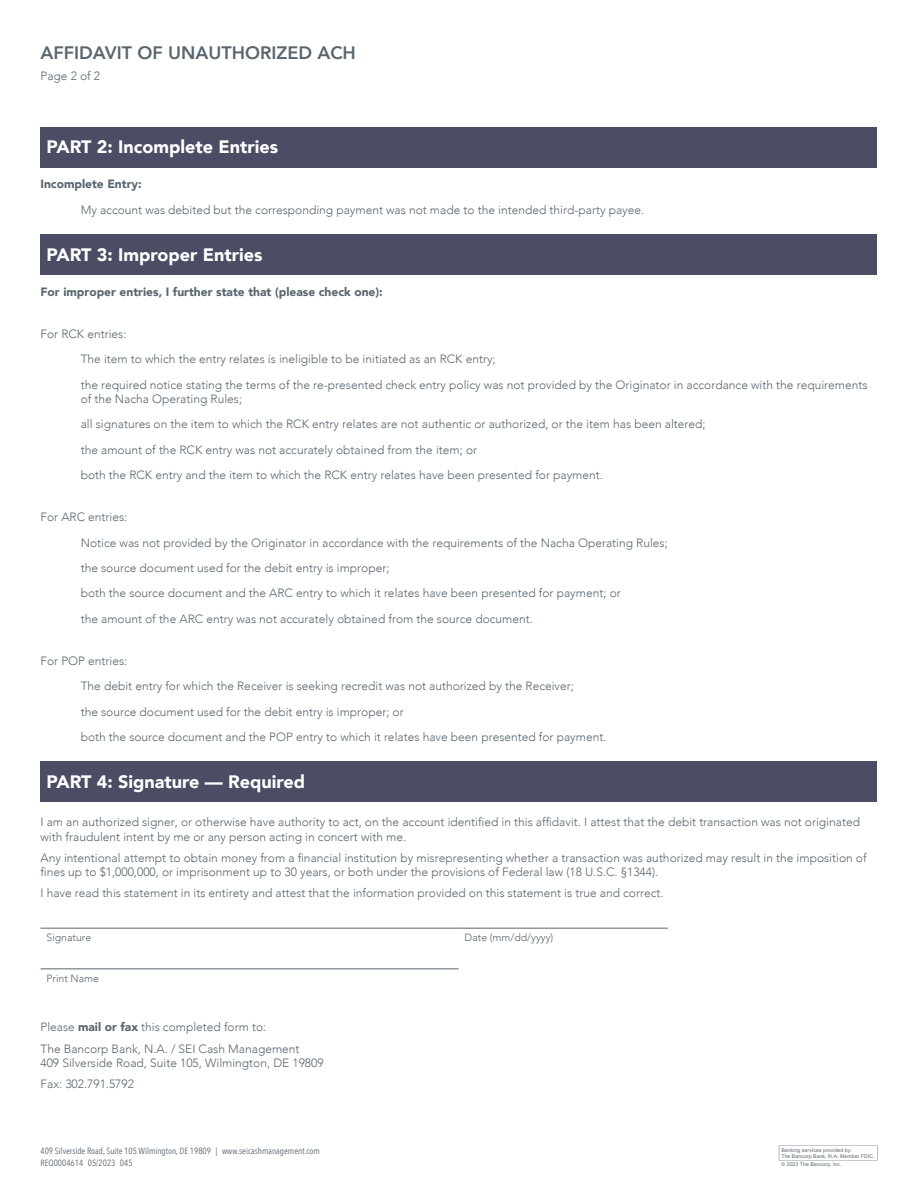
<style>
.page{position:relative;width:918px;height:1188px;background:#fff}
.page>*{position:absolute;margin:0;border:0;box-sizing:border-box;transform-origin:0 0}
.t1{font:900 18px "Avenir";color:#fff}
.t2{font:800 18px "Avenir";color:#596670}
.t3{font:300 12px/25.3px "Avenir";color:#596670}
.t4{font:900 12px "Avenir";color:#596670}
.t5{font:300 10.5px "Avenir";color:#596670}
.t6{font:9px/12px "Avenir Next Condensed";color:#596670}
.t7{font:5.25px/5.8px "Arial";letter-spacing:.015em;color:#5c676d}
.s1{font-weight:900}
.s2{color:#5e666f}
</style>
<div class="page">
<svg style="left:779px;top:1145px;width:99px;height:16px"></svg>
<div style="left:40px;top:127px;width:837px;height:40px;background:#4a4d63"></div>
<div style="left:40px;top:234px;width:837px;height:41px;background:#4a4d63"></div>
<div style="left:40px;top:761px;width:837px;height:41px;background:#4a4d63"></div>
<hr style="left:40px;top:969px;width:419px;height:1px;background:#596670">
<hr style="left:459px;top:928px;width:209px;height:1px;background:#596670">
<hr style="left:40px;top:928px;width:419px;height:1px;background:#596670">
<h1 class="t2" style="left:40px;top:38px;width:317px">AFFIDAVIT OF UNAUTHORIZED ACH</h1>
<p class="t3" style="left:40px;top:63px;width:61px">Page 2 of 2</p>
<h1 class="t1" style="left:47px;top:132px;width:233px">PART 2: Incomplete Entries</h1>
<p class="t4" style="left:40px;top:174px;width:103px">Incomplete Entry:</p>
<p class="t3" style="left:81px;top:197px;width:565px">My account was debited but the corresponding payment was not made to the intended third-party payee.</p>
<h1 class="t1" style="left:47px;top:239px;width:217px">PART 3: Improper Entries</h1>
<p class="t4" style="left:40px;top:281px;width:344px">For improper entries, I further state that (please check one):</p>
<p class="t3" style="left:81px;top:321px;width:788px;text-indent:-40px">For RCK entries:<br>The item to which the entry relates is ineligible to be initiated as an RCK entry;<br>the required notice stating the terms of the re-presented check entry policy was not provided by the Originator in accordance with the requirements</p>
<p class="t3" style="left:81px;top:386px;width:627px">of the Nacha Operating Rules;<br>all signatures on the item to which the RCK entry relates are not authentic or authorized, or the item has been altered; the amount of the RCK entry was not accurately obtained from the item; or<br>both the RCK entry and the item to which the RCK entry relates have been presented for payment.</p>
<p class="t3" style="left:81px;top:505px;width:589px;text-indent:-40px">For ARC entries:<br>Notice was not provided by the Originator in accordance with the requirements of the Nacha Operating Rules; the source document used for the debit entry is improper;<br>both the source document and the ARC entry to which it relates have been presented for payment; or<br>the amount of the ARC entry was not accurately obtained from the source document.</p>
<p class="t3" style="left:81px;top:648px;width:527px;text-indent:-40px">For POP entries:<br>The debit entry for which the Receiver is seeking recredit was not authorized by the Receiver;<br>the source document used for the debit entry is improper; or<br>both the source document and the POP entry to which it relates have been presented for payment.</p>
<h1 class="t1" style="left:47px;top:766px;width:260px">PART 4: Signature — Required</h1>
<p class="t3" style="left:40px;top:815px;width:821px;line-height:14.4px">I am an authorized signer, or otherwise have authority to act, on the account identified in this affidavit. I attest that the debit transaction was not originated with fraudulent intent by me or any person acting in concert with me.</p>
<p class="t3" style="left:40px;top:850px;width:828px;line-height:14.4px">Any intentional attempt to obtain money from a financial institution by misrepresenting whether a transaction was authorized may result in the imposition of fines up to $1,000,000, or imprisonment up to 30 years, or both under the provisions of Federal law (18 U.S.C. §1344).</p>
<p class="t3" style="left:40px;top:880px;width:625px">I have read this statement in its entirety and attest that the information provided on this statement is true and correct.</p>
<p class="t5" style="left:47px;top:932px;width:46px">Signature</p>
<p class="t5" style="left:465px;top:932px;width:90px">Date (mm/dd/yyyy)</p>
<p class="t5" style="left:47px;top:972px;width:54px">Print Name</p>
<p class="t3" style="left:40px;top:1017px;width:261px;line-height:21.1px">Please <span class="s1">mail or fax</span> this completed form to:<br>The Bancorp Bank, N.A. / SEI Cash Management</p>
<p class="t3" style="left:40px;top:1052px;width:285px;line-height:21.1px">409 Silverside Road, Suite 105, Wilmington, DE 19809<br>Fax: 302.791.5792</p>
<p class="t6" style="left:40px;top:1144px;width:281px">409 Silverside Road, Suite 105 Wilmington, DE 19809 | www.seicashmanagement.com<br>REQ0004614 05/2023 <span class="s2">045</span></p>
<p class="t7" style="left:781px;top:1147px;width:95px">Banking services provided by:<br>The Bancorp Bank, N.A. Member FDIC.</p>
<p class="t7" style="left:781px;top:1162px;width:62px">© 2023 The Bancorp, Inc.</p>
</div>
